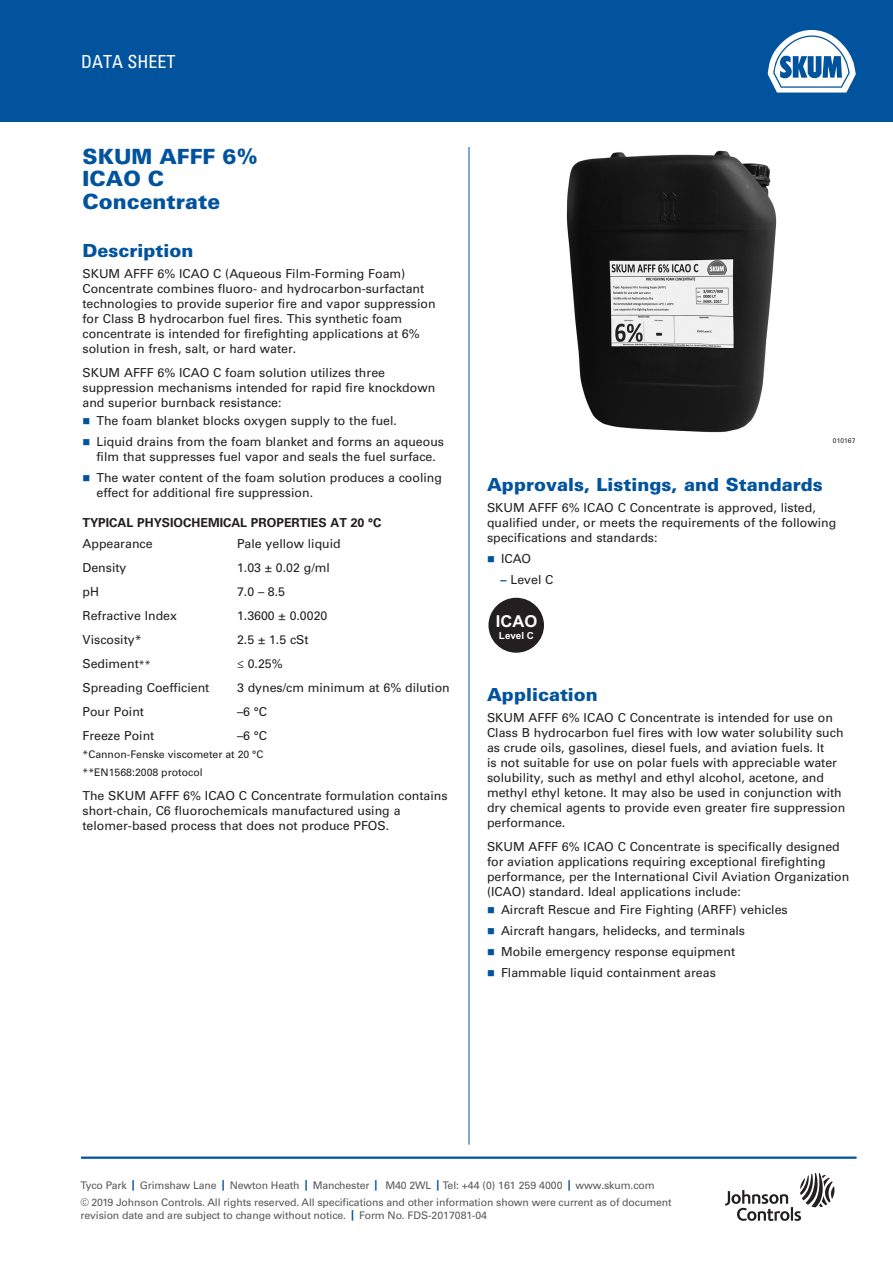
<style>
.page{position:relative;width:893px;height:1263px;background:#fff}
.page>*{position:absolute;margin:0;border:0;box-sizing:border-box;transform-origin:0 0}
._02_Data_Sheet_Heade{font:900 21px/22.5px "Univers LT Std";color:#01539e}
._03_12_pt_Blue_Heade{font:900 18px "Univers LT Std";color:#01539e}
.t1{font:condensed 18px "Univers LT Std";color:#fff}
.t2{font:700 16.5px "Arial";color:#fff}
._05_Text_1st_Graph{font:12.3px/15px "Univers LT Std";color:#231f20}
._06_Text_8_25{font:12.3px/15px "Univers LT Std";color:#231f20}
._08_Bullet_Text{font:12.3px/15px "Univers LT Std";color:#231f20;text-align:center}
._09_Tabbed_Copy{font:12.3px "Univers LT Std";color:#231f20}
._07_Bullet_Text_1st{font:12.3px "Univers LT Std";color:#231f20}
._04_Bold_Subhead{font:700 12.3px "Univers LT Std";color:#231f20}
.t3{font:10.5px/16.4px "Univers LT Std";letter-spacing:-.01em;color:#57585a}
._16_Note_7_pt__type{font:10.5px "Univers LT Std";color:#231f20}
.t4{font:700 9.75px "Arial";color:#fff}
._15___of_Art_Drawing{font:6.75px "Univers LT Std";color:#231f20}
.s1{color:#01539e}
.s2{font-size:10.5px}
.s3{font-weight:700;color:#01539e}
</style>
<div class="page">
<hr style="left:469px;top:147px;width:1px;height:998px;background:#01539e">
<hr style="left:81px;top:1156px;width:775px;height:3px;background:#01539e">
<svg style="left:725px;top:1173px;width:109px;height:48px"></svg>
<div style="left:0;top:0;width:893px;height:122px;background:#01539e"></div>
<svg style="left:768px;top:30px;width:88px;height:63px"></svg>
<img style="left:566px;top:150px;width:211px;height:283px">
<div style="left:488px;top:598px;width:56px;height:55px;background:#231f20;border-radius:50%"></div>
<h2 class="t1" style="left:81px;top:50px;width:96px">DATA SHEET</h2>
<p class="_02_Data_Sheet_Heade" style="left:82px;top:145px;width:176px">SKUM AFFF 6%<br>ICAO C<br>Concentrate</p>
<p class="_03_12_pt_Blue_Heade" style="left:82px;top:239px;width:112px">Description</p>
<p class="_05_Text_1st_Graph" style="left:82px;top:266px;width:355px">SKUM AFFF 6% ICAO C (Aqueous Film-Forming Foam)<br>Concentrate combines fluoro- and hydrocarbon-surfactant technologies to provide superior fire and vapor suppression for Class B hydrocarbon fuel fires. This synthetic foam concentrate is intended for firefighting applications at 6% solution in fresh, salt, or hard water.</p>
<p class="_06_Text_8_25" style="left:82px;top:365px;width:354px">SKUM AFFF 6% ICAO C foam solution utilizes three suppression mechanisms intended for rapid fire knockdown and superior burnback resistance:</p>
<p class="_07_Bullet_Text_1st" style="left:82px;top:413px;width:316px"><span class="s1">■</span> The foam blanket blocks oxygen supply to the fuel.</p>
<p class="_08_Bullet_Text" style="left:82px;top:434px;width:363px"><span class="s1">■</span> Liquid drains from the foam blanket and forms an aqueous film that suppresses fuel vapor and seals the fuel surface.</p>
<p class="_08_Bullet_Text" style="left:97px;top:470px;width:347px;text-align:left;text-indent:-14px"><span class="s1">■</span> The water content of the foam solution produces a cooling effect for additional fire suppression.</p>
<p class="_04_Bold_Subhead" style="left:82px;top:515px;width:300px">TYPICAL PHYSIOCHEMICAL PROPERTIES AT 20 °C</p>
<p class="_09_Tabbed_Copy" style="left:82px;top:536px;width:72px">Appearance</p>
<p class="_09_Tabbed_Copy" style="left:237px;top:536px;width:105px">Pale yellow liquid</p>
<p class="_09_Tabbed_Copy" style="left:82px;top:560px;width:46px">Density</p>
<p class="_09_Tabbed_Copy" style="left:237px;top:560px;width:94px">1.03 ± 0.02 g/ml</p>
<p class="_09_Tabbed_Copy" style="left:82px;top:584px;width:18px">pH</p>
<p class="_09_Tabbed_Copy" style="left:237px;top:584px;width:50px">7.0 – 8.5</p>
<p class="_09_Tabbed_Copy" style="left:82px;top:608px;width:96px">Refractive Index</p>
<p class="_09_Tabbed_Copy" style="left:237px;top:608px;width:92px">1.3600 ± 0.0020</p>
<p class="_09_Tabbed_Copy" style="left:82px;top:632px;width:61px">Viscosity*</p>
<p class="_09_Tabbed_Copy" style="left:237px;top:632px;width:73px">2.5 ± 1.5 cSt</p>
<p class="_09_Tabbed_Copy" style="left:82px;top:656px;width:70px">Sediment<span class="s2">**</span></p>
<p class="_09_Tabbed_Copy" style="left:237px;top:656px;width:47px">≤ 0.25%</p>
<p class="_09_Tabbed_Copy" style="left:82px;top:680px;width:128px">Spreading Coefficient</p>
<p class="_09_Tabbed_Copy" style="left:237px;top:680px;width:214px">3 dynes/cm minimum at 6% dilution</p>
<p class="_09_Tabbed_Copy" style="left:82px;top:704px;width:63px">Pour Point</p>
<p class="_09_Tabbed_Copy" style="left:237px;top:704px;width:32px">–6 °C</p>
<p class="_09_Tabbed_Copy" style="left:82px;top:728px;width:73px">Freeze Point</p>
<p class="_09_Tabbed_Copy" style="left:237px;top:728px;width:32px">–6 °C</p>
<p class="_16_Note_7_pt__type" style="left:82px;top:748px;width:182px">*Cannon-Fenske viscometer at 20 °C</p>
<p class="_16_Note_7_pt__type" style="left:82px;top:766px;width:122px">**EN1568:2008 protocol</p>
<p class="_06_Text_8_25" style="left:82px;top:788px;width:367px">The SKUM AFFF 6% ICAO C Concentrate formulation contains short-chain, C6 fluorochemicals manufactured using a telomer-based process that does not produce PFOS.</p>
<p class="_15___of_Art_Drawing" style="left:833px;top:437px;width:24px">010167</p>
<p class="_03_12_pt_Blue_Heade" style="left:487px;top:473px;width:337px">Approvals, Listings, and Standards</p>
<p class="_05_Text_1st_Graph" style="left:487px;top:500px;width:351px">SKUM AFFF 6% ICAO C Concentrate is approved, listed, qualified under, or meets the requirements of the following specifications and standards:</p>
<p class="_08_Bullet_Text" style="left:487px;top:551px;width:46px"><span class="s1">■</span> ICAO</p>
<p class="_09_Tabbed_Copy" style="left:500px;top:573px;width:54px"><span class="s3">–</span> Level C</p>
<p class="t2" style="left:496px;top:610px;width:43px">ICAO</p>
<p class="t4" style="left:499px;top:629px;width:37px">Level C</p>
<p class="_03_12_pt_Blue_Heade" style="left:487px;top:683px;width:112px">Application</p>
<p class="_05_Text_1st_Graph" style="left:487px;top:710px;width:360px">SKUM AFFF 6% ICAO C Concentrate is intended for use on Class B hydrocarbon fuel fires with low water solubility such as crude oils, gasolines, diesel fuels, and aviation fuels. It<br>is not suitable for use on polar fuels with appreciable water solubility, such as methyl and ethyl alcohol, acetone, and methyl ethyl ketone. It may also be used in conjunction with dry chemical agents to provide even greater fire suppression performance.</p>
<p class="_06_Text_8_25" style="left:487px;top:839px;width:364px">SKUM AFFF 6% ICAO C Concentrate is specifically designed for aviation applications requiring exceptional firefighting performance, per the International Civil Aviation Organization (ICAO) standard. Ideal applications include:</p>
<p class="_07_Bullet_Text_1st" style="left:487px;top:903px;width:302px"><span class="s1">■</span> Aircraft Rescue and Fire Fighting (ARFF) vehicles</p>
<p class="_08_Bullet_Text" style="left:487px;top:923px;width:260px"><span class="s1">■</span> Aircraft hangars, helidecks, and terminals</p>
<p class="_08_Bullet_Text" style="left:487px;top:944px;width:250px"><span class="s1">■</span> Mobile emergency response equipment</p>
<p class="_08_Bullet_Text" style="left:487px;top:965px;width:230px"><span class="s1">■</span> Flammable liquid containment areas</p>
<p class="t3" style="left:80px;top:1177px;width:593px">Tyco Park <span class="s3">|</span> Grimshaw Lane <span class="s3">|</span> Newton Heath <span class="s3">|</span> Manchester <span class="s3">|</span> M40 2WL <span class="s3">|</span> Tel: +44 (0) 161 259 4000 <span class="s3">|</span> www.skum.com<br>© 2019 Johnson Controls. All rights reserved. All specifications and other information shown were current as of document</p>
<p class="t3" style="left:80px;top:1207px;width:408px">revision date and are subject to change without notice. <span class="s3">|</span> Form No. FDS-2017081-04</p>
</div>
